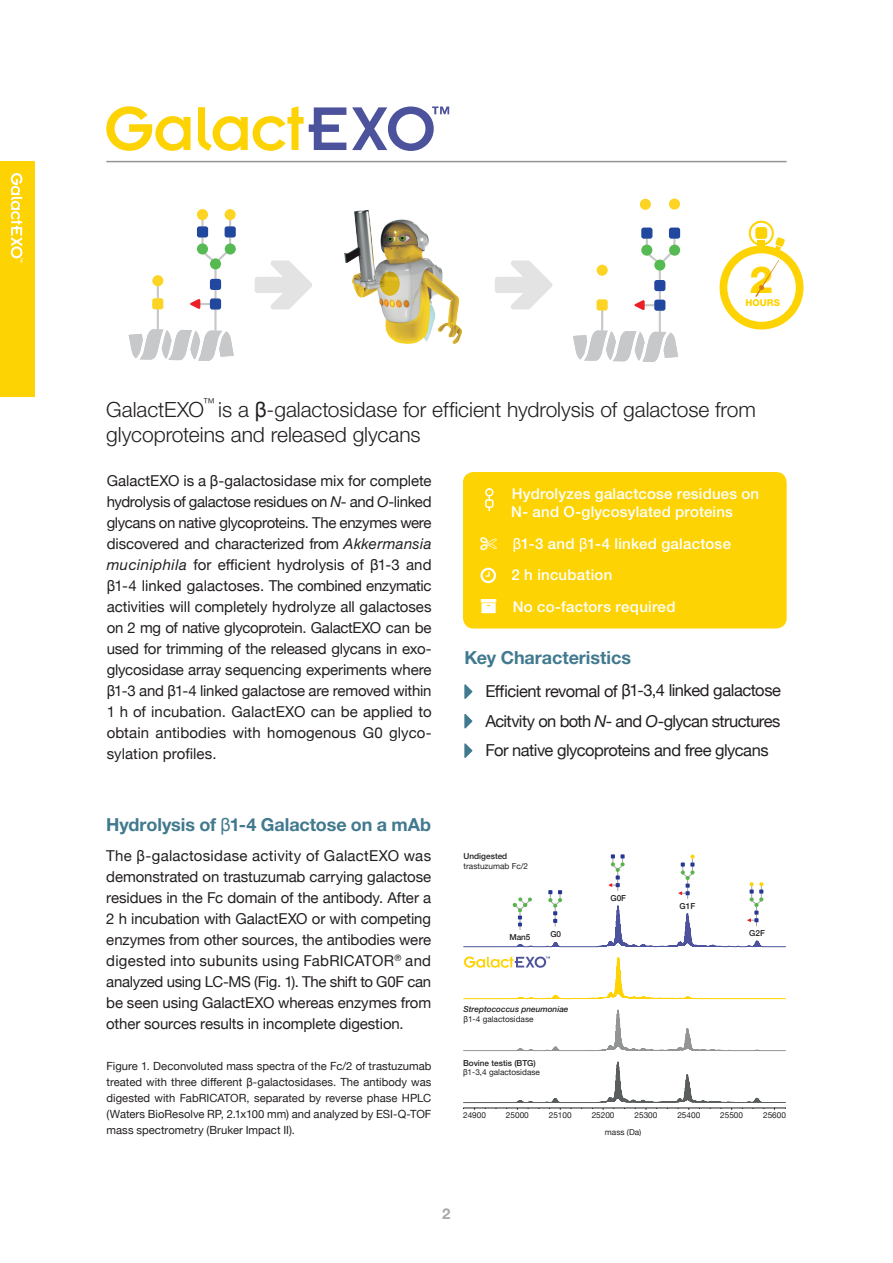
<style>
.page{position:relative;width:893px;height:1263px;background:#fff}
.page>*{position:absolute;margin:0;border:0;box-sizing:border-box;transform-origin:0 0}
.t1{font:800 37.5px "Helvetica Neue";color:#fed304}
.Brödtext{font:300 21px/25.5px "Helvetica Neue";color:#231f20}
.Brödtext-2{font:700 18px "Helvetica Neue";letter-spacing:-.005em;color:#41798e}
.BRÖDTEXT{font:700 18px "Helvetica Neue";letter-spacing:-.005em;color:#41798e}
.BRÖDTEXT-2{font:16.5px "Helvetica Neue";letter-spacing:-.03em;color:#231f20}
.BRÖDTEXT-3{font:15px/21px "Helvetica Neue";color:#231f20;text-align:justify}
.img{font:500 15px/18px "Helvetica Neue";letter-spacing:.015em;color:#fff}
.t2{font:700 15px "Helvetica Neue";color:#a8a9ad}
.Brödtext-3{font:300 12.3px "Helvetica Neue";color:#231f20}
.img-2{font:11.25px/15.8px "Helvetica Neue";color:#231f20;text-align:justify}
.t3{font:800 9.45px "Helvetica Neue";color:#fed304}
.t4{font:8.25px/9.4px "Helvetica Neue";color:#231f20}
.t5{font:italic 500 8.25px/9.4px "Helvetica Neue";color:#231f20}
.t6{font:500 8.25px "Helvetica Neue";color:#231f20}
.s1{font-weight:400}
.s2{font-style:italic}
.s3{font-weight:500}
.s4{font-weight:400;font-style:normal}
</style>
<div class="page">
<hr style="left:106px;top:161px;width:681px;height:1px;background:#939598">
<svg style="left:352px;top:106px;width:97px;height:45px"></svg>
<svg style="left:106px;top:106px;width:85px;height:45px"></svg>
<svg style="left:198px;top:106px;width:148px;height:45px"></svg>
<div style="left:0;top:161px;width:34px;height:236px;background:#fed304"></div>
<svg style="left:11px;top:173px;width:11px;height:89px"></svg>
<div style="left:463px;top:472px;width:324px;height:156px;background:#fed304;border-radius:11px"></div>
<svg style="left:480px;top:568px;width:16px;height:15px"></svg>
<svg style="left:463px;top:1066px;width:323px;height:44px"></svg>
<hr style="left:463px;top:1108px;width:323px;height:1px;background:#231f20">
<svg style="left:463px;top:885px;width:323px;height:181px"></svg>
<svg style="left:513px;top:897px;width:19px;height:33px"></svg>
<svg style="left:548px;top:890px;width:14px;height:36px"></svg>
<svg style="left:608px;top:854px;width:17px;height:36px"></svg>
<svg style="left:678px;top:854px;width:17px;height:45px"></svg>
<svg style="left:747px;top:882px;width:16px;height:44px"></svg>
<svg style="left:464px;top:956px;width:86px;height:12px"></svg>
<svg style="left:464px;top:684px;width:8px;height:15px"></svg>
<svg style="left:464px;top:714px;width:8px;height:14px"></svg>
<svg style="left:464px;top:743px;width:8px;height:15px"></svg>
<svg style="left:129px;top:329px;width:105px;height:32px"></svg>
<svg style="left:157px;top:287px;width:2px;height:10px"></svg>
<hr style="left:157px;top:309px;width:2px;height:20px;background:#c7c8ca">
<svg style="left:214px;top:269px;width:3px;height:10px"></svg>
<svg style="left:201px;top:237px;width:3px;height:6px"></svg>
<svg style="left:201px;top:220px;width:3px;height:6px"></svg>
<svg style="left:229px;top:237px;width:2px;height:6px"></svg>
<svg style="left:229px;top:220px;width:2px;height:6px"></svg>
<hr style="left:214px;top:310px;width:3px;height:20px;background:#c7c8ca">
<svg style="left:202px;top:250px;width:27px;height:11px"></svg>
<div style="left:597px;top:265px;width:11px;height:11px;background:#fdd324;border-radius:50%"></div>
<svg style="left:659px;top:271px;width:2px;height:9px"></svg>
<svg style="left:646px;top:239px;width:2px;height:6px"></svg>
<svg style="left:639px;top:198px;width:12px;height:12px"></svg>
<svg style="left:673px;top:239px;width:2px;height:6px"></svg>
<div style="left:669px;top:199px;width:11px;height:11px;background:#fdd324;border-radius:50%"></div>
<svg style="left:649px;top:251px;width:22px;height:13px"></svg>
<svg style="left:255px;top:260px;width:57px;height:50px"></svg>
<svg style="left:503px;top:260px;width:49px;height:50px"></svg>
<img style="left:344px;top:210px;width:159px;height:134px">
<div style="left:654px;top:280px;width:11px;height:11px;background:#22479e;border-radius:3px"></div>
<div style="left:654px;top:260px;width:11px;height:11px;background:#56ba52;border-radius:50%"></div>
<div style="left:669px;top:245px;width:11px;height:11px;background:#56ba52;border-radius:50%"></div>
<div style="left:641px;top:245px;width:11px;height:11px;background:#56ba52;border-radius:50%"></div>
<svg style="left:573px;top:290px;width:105px;height:72px"></svg>
<div style="left:641px;top:228px;width:11px;height:11px;background:#22479e;border-radius:3px"></div>
<div style="left:669px;top:228px;width:11px;height:11px;background:#22479e;border-radius:3px"></div>
<div style="left:152px;top:275px;width:11px;height:11px;background:#fdd324;border-radius:50%"></div>
<div style="left:152px;top:298px;width:11px;height:11px;background:#fdd324;border-radius:3px"></div>
<div style="left:197px;top:209px;width:11px;height:11px;background:#fdd324;border-radius:50%"></div>
<div style="left:225px;top:209px;width:11px;height:11px;background:#fdd324;border-radius:50%"></div>
<div style="left:197px;top:226px;width:11px;height:11px;background:#22479e;border-radius:3px"></div>
<div style="left:225px;top:226px;width:11px;height:11px;background:#22479e;border-radius:3px"></div>
<div style="left:210px;top:258px;width:11px;height:11px;background:#56ba52;border-radius:50%"></div>
<div style="left:197px;top:243px;width:11px;height:11px;background:#56ba52;border-radius:50%"></div>
<div style="left:225px;top:243px;width:11px;height:11px;background:#56ba52;border-radius:50%"></div>
<svg style="left:190px;top:289px;width:27px;height:20px"></svg>
<div style="left:210px;top:279px;width:11px;height:11px;background:#22479e;border-radius:3px"></div>
<div style="left:210px;top:298px;width:11px;height:12px;background:#22479e;border-radius:3px"></div>
<div style="left:485px;top:488px;width:8px;height:9px;border:1px solid #fff;border-radius:50%"></div>
<svg style="left:485px;top:496px;width:8px;height:15px"></svg>
<svg style="left:720px;top:221px;width:83px;height:109px"></svg>
<h1 class="t1" style="left:749px;top:258px;width:25px">2</h1>
<p class="t3" style="left:746px;top:297px;width:36px">HOURS</p>
<p class="Brödtext-3" style="left:203px;top:395px;width:14px">™</p>
<p class="Brödtext" style="left:106px;top:396px;width:651px;text-indent:112px">is a <span class="s1">β</span>-galactosidase for efficient hydrolysis of galactose from glycoproteins and released glycans</p>
<p class="Brödtext" style="left:106px;top:396px;width:99px">GalactEXO</p>
<p class="BRÖDTEXT-3" style="left:107px;top:471px;width:326px">GalactEXO is a β-galactosidase mix for complete hydrolysis of galactose residues on <span class="s2">N</span>- and <span class="s2">O</span>-linked glycans on native glycoproteins. The enzymes were discovered and characterized from <span class="s2">Akkermansia muciniphila</span> for efficient hydrolysis of β1-3 and β1-4 linked galactoses. The combined enzymatic activities will completely hydrolyze all galactoses on 2 mg of native glycoprotein. GalactEXO can be used for trimming of the released glycans in exo&shy;glycosidase array sequencing experiments where β1-3 and β1-4 linked galactose are removed within 1 h of incubation. GalactEXO can be applied to obtain antibodies with homogenous G0 glyco&shy;sylation profiles.</p>
<p class="Brödtext-2" style="left:106px;top:813px;width:326px">Hydrolysis of <span class="s1">β</span>1-4 Galactose on a mAb</p>
<p class="BRÖDTEXT-3" style="left:106px;top:846px;width:326px">The β-galactosidase activity of GalactEXO was demonstrated on trastuzumab carrying galactose residues in the Fc domain of the antibody. After a 2 h incubation with GalactEXO or with competing enzymes from other sources, the antibodies were digested into subunits using FabRICATOR<sup>®</sup> and analyzed using LC-MS (Fig. 1). The shift to G0F can be seen using GalactEXO whereas enzymes from other sources results in incomplete digestion.</p>
<p class="img-2" style="left:107px;top:1059px;width:326px">Figure 1. Deconvoluted mass spectra of the Fc/2 of trastuzumab treated with three different β-galactosidases. The antibody was digested with FabRICATOR, separated by reverse phase HPLC (Waters BioResolve RP, 2.1x100 mm) and analyzed by ESI-Q-TOF mass spectrometry (Bruker Impact II).</p>
<p class="img" style="left:511px;top:484px;width:249px">Hydrolyzes galactcose residues on<br>N- and O-glycosylated proteins</p>
<p class="img" style="left:513px;top:534px;width:220px"><span class="s1">β</span>1-3 and <span class="s1">β</span>1-4 linked galactose</p>
<p class="img" style="left:511px;top:565px;width:102px">2 h incubation</p>
<p class="img" style="left:513px;top:597px;width:164px">No co-factors required</p>
<p class="BRÖDTEXT" style="left:464px;top:646px;width:168px">Key Characteristics</p>
<p class="BRÖDTEXT-2" style="left:485px;top:678px;width:297px">Efficient revomal of β1-3,4 linked galactose</p>
<p class="BRÖDTEXT-2" style="left:485px;top:709px;width:297px">Acitvity on both <span class="s2">N</span>- and <span class="s2">O</span>-glycan structures</p>
<p class="BRÖDTEXT-2" style="left:485px;top:739px;width:285px">For native glycoproteins and free glycans</p>
<p class="t4" style="left:464px;top:852px;width:66px"><span class="s3">Undigested </span>trastuzumab Fc/2</p>
<p class="t6" style="left:509px;top:930px;width:23px">Man5</p>
<p class="t6" style="left:550px;top:928px;width:12px">G0</p>
<p class="t6" style="left:610px;top:891px;width:17px">G0F</p>
<p class="t6" style="left:679px;top:899px;width:17px">G1F</p>
<p class="t6" style="left:749px;top:926px;width:17px">G2F</p>
<p class="t5" style="left:463px;top:1004px;width:107px">Streptococcus pneumoniae <span class="s4">β1-4 galactosidase</span></p>
<p class="t4" style="left:463px;top:1058px;width:78px"><span class="s3">Bovine testis (BTG) </span>β1-3,4 galactosidase</p>
<p class="t4" style="left:463px;top:1110px;width:24px">24900</p>
<p class="t4" style="left:506px;top:1110px;width:24px">25000</p>
<p class="t4" style="left:549px;top:1110px;width:24px">25100</p>
<p class="t4" style="left:592px;top:1110px;width:24px">25200</p>
<p class="t4" style="left:634px;top:1110px;width:24px">25300</p>
<p class="t4" style="left:677px;top:1110px;width:24px">25400</p>
<p class="t4" style="left:720px;top:1110px;width:24px">25500</p>
<p class="t4" style="left:763px;top:1110px;width:24px">25600</p>
<p class="t4" style="left:605px;top:1127px;width:38px">mass (Da)</p>
<p class="t2" style="left:442px;top:1204px;width:10px">2</p>
</div>
